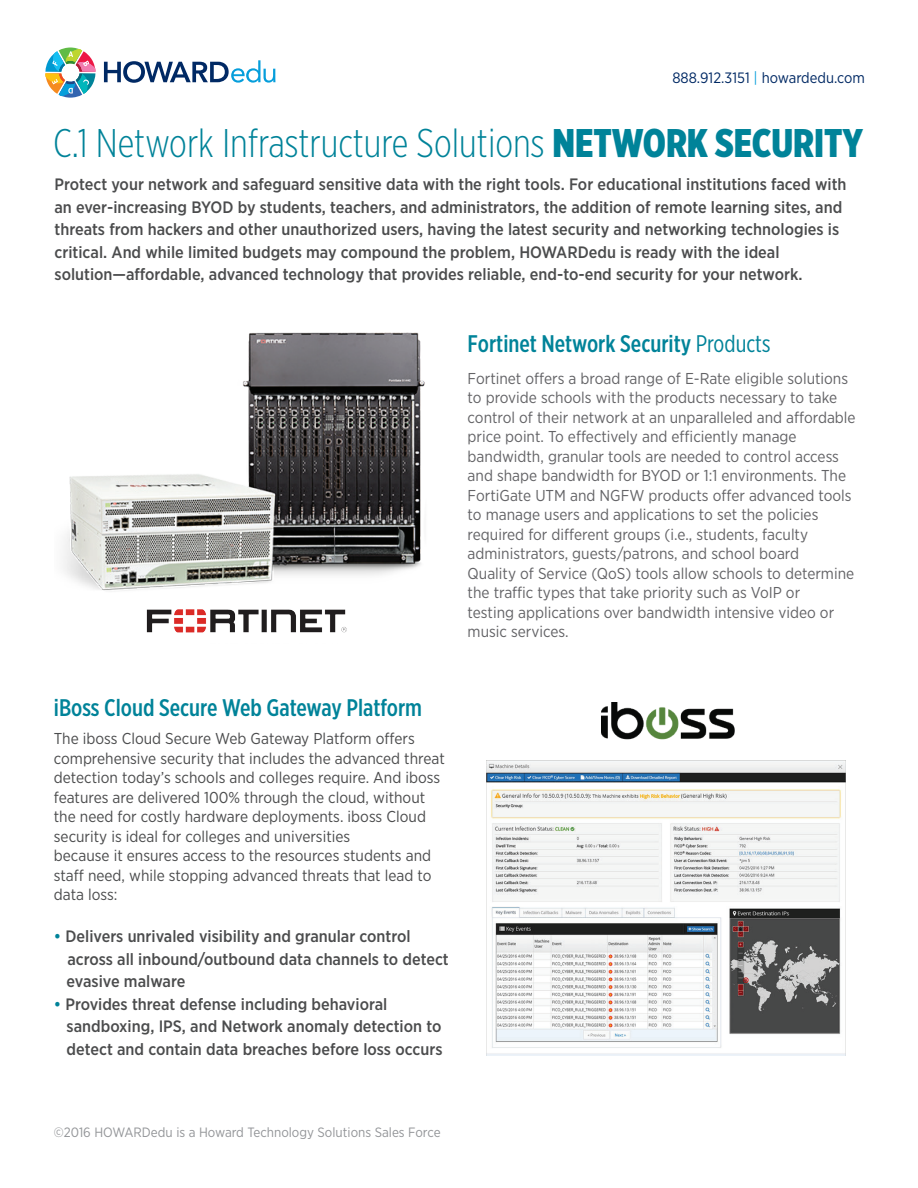
<style>
.page{position:relative;width:918px;height:1188px;background:#fff}
.page>*{position:absolute;margin:0;border:0;box-sizing:border-box;transform-origin:0 0}
.t1{font:300 39.9px "Gotham X Narrow";color:#008399}
.t2{font:500 24px "Gotham X Narrow";color:#008399}
.t3{font:500 16.5px/22.5px "Gotham Narrow";color:#4b4c4d}
.t4{font:15.75px/19.5px "Gotham Narrow";color:#636366}
.t5{font:15.75px/19.5px "Gotham Narrow";color:#4b4c4d}
.t6{font:15px "Gotham Narrow";color:#002964}
.t7{font:13.5px "Gotham Narrow";color:#939598}
.s1{color:#069edb}
.s2{font-weight:900}
.s3{font-weight:400}
.s4{color:#008399}
</style>
<div class="page">
<svg style="left:104px;top:60px;width:171px;height:23px"></svg>
<svg style="left:45px;top:48px;width:50px;height:50px"></svg>
<img style="left:63px;top:332px;width:362px;height:259px">
<img style="left:486px;top:760px;width:360px;height:296px">
<img style="left:601px;top:702px;width:134px;height:38px">
<img style="left:146px;top:609px;width:201px;height:24px">
<p class="t6" style="left:672px;top:69px;width:194px">888.912.3151 <span class="s1">|</span> howardedu.com</p>
<h1 class="t1" style="left:53px;top:120px;width:812px">C.1 Network Infrastructure Solutions <span class="s2">NETWORK SECURITY</span></h1>
<p class="t3" style="left:55px;top:173px;width:794px">Protect your network and safeguard sensitive data with the right tools. For educational institutions faced with an ever-increasing BYOD by students, teachers, and administrators, the addition of remote learning sites, and threats from hackers and other unauthorized users, having the latest security and networking technologies is critical. And while limited budgets may compound the problem, HOWARDedu is ready with the ideal solution—affordable, advanced technology that provides reliable, end-to-end security for your network.</p>
<h2 class="t2" style="left:468px;top:329px;width:304px">Fortinet Network Security <span class="s3">Products</span></h2>
<p class="t4" style="left:468px;top:368px;width:390px">Fortinet offers a broad range of E-Rate eligible solutions to provide schools with the products necessary to take control of their network at an unparalleled and affordable price point. To effectively and efficiently manage bandwidth, granular tools are needed to control access and shape bandwidth for BYOD or 1:1 environments. The FortiGate UTM and NGFW products offer advanced tools to manage users and applications to set the policies required for different groups (i.e., students, faculty administrators, guests/patrons, and school board<br>Quality of Service (QoS) tools allow schools to determine the traffic types that take priority such as VoIP or<br>testing applications over bandwidth intensive video or music services.</p>
<h2 class="t2" style="left:54px;top:693px;width:370px">iBoss Cloud Secure Web Gateway Platform</h2>
<p class="t5" style="left:54px;top:728px;width:392px">The iboss Cloud Secure Web Gateway Platform offers comprehensive security that includes the advanced threat detection today’s schools and colleges require. And iboss features are delivered 100% through the cloud, without the need for costly hardware deployments. iboss Cloud security is ideal for colleges and universities<br>because it ensures access to the resources students and staff need, while stopping advanced threats that lead to data loss:</p>
<p class="t3" style="left:67px;top:925px;width:384px;text-indent:-13px"><span class="s4">•</span> Delivers unrivaled visibility and granular control across all inbound/outbound data channels to detect evasive malware</p>
<p class="t3" style="left:67px;top:992px;width:377px;text-indent:-13px"><span class="s4">•</span> Provides threat defense including behavioral sandboxing, IPS, and Network anomaly detection to detect and contain data breaches before loss occurs</p>
<p class="t7" style="left:54px;top:1124px;width:388px">©2016 HOWARDedu is a Howard Technology Solutions Sales Force</p>
</div>
